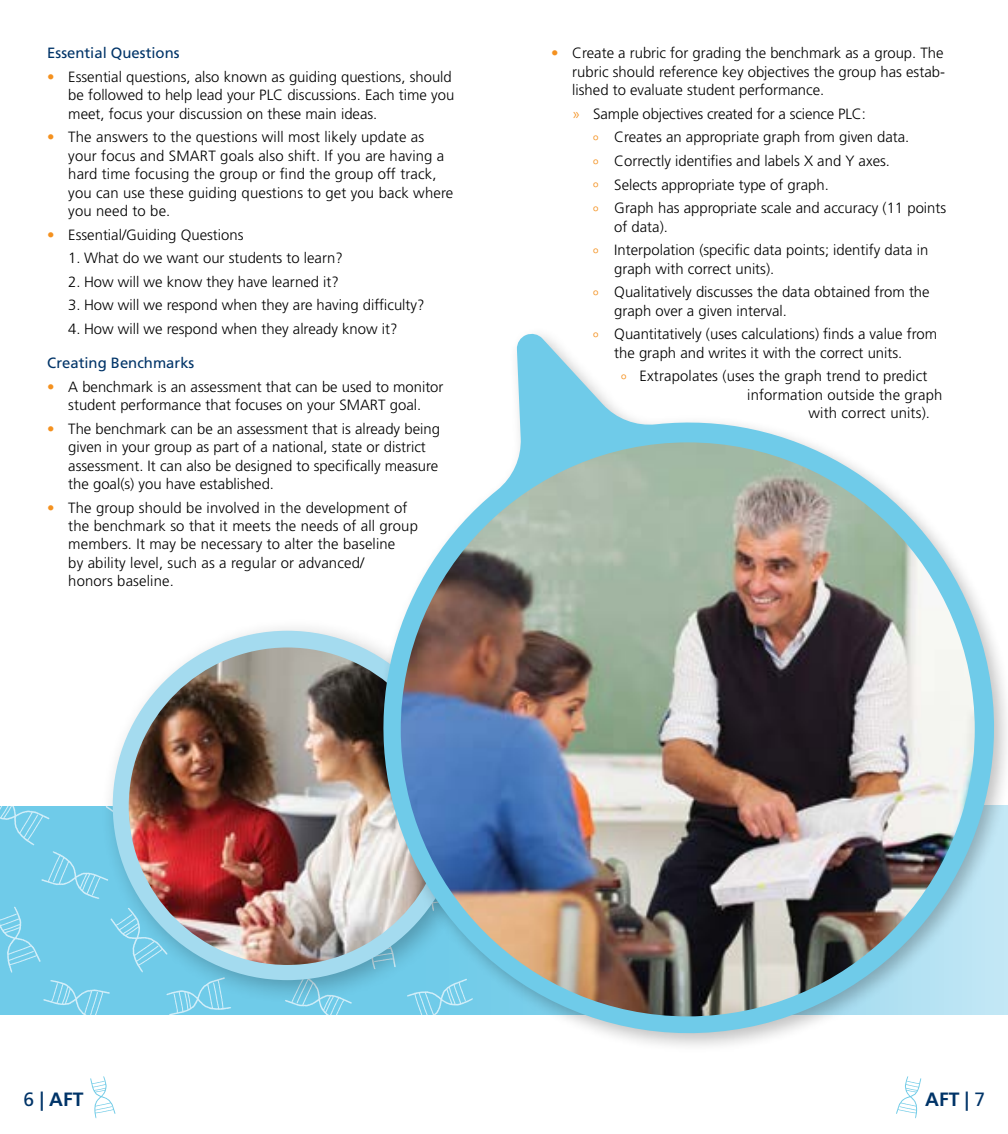
<style>
.page{position:relative;width:1008px;height:1134px;background:#fff}
.page>*{position:absolute;margin:0;border:0;box-sizing:border-box;transform-origin:0 0}
.t1{font:700 19.25px "Frutiger LT Std";color:#003468}
.t2{font:300 14.88px/18.4px "Frutiger LT Std";color:#000}
.t3{font:14.88px "Frutiger LT Std";color:#003468}
.s1{color:#f4911f}
.s2{font-weight:400}
</style>
<div class="page">
<svg style="left:896px;top:1076px;width:25px;height:42px"></svg>
<div style="left:113px;top:631px;width:349px;height:349px;background:#a4dbef;border-radius:50%"></div>
<img style="left:129px;top:648px;width:317px;height:317px;border-radius:159px">
<svg style="left:354px;top:333px;width:654px;height:713px"></svg>
<img style="left:401px;top:442px;width:574px;height:574px;border-radius:287px">
<img style="left:0;top:790px;width:473px;height:328px">
<p class="t3" style="left:47px;top:45px;width:134px">Essential Questions</p>
<p class="t2" style="left:68px;top:68px;width:388px;text-indent:-21px"><span class="s1">•</span> Essential questions, also known as guiding questions, should be followed to help lead your PLC discussions. Each time you meet, focus your discussion on these main ideas.</p>
<p class="t2" style="left:68px;top:128px;width:387px;text-indent:-21px"><span class="s1">•</span> The answers to the questions will most likely update as your focus and SMART goals also shift. If you are having a hard time focusing the group or find the group off track, you can use these guiding questions to get you back where you need to be.</p>
<p class="t2" style="left:47px;top:225px;width:198px"><span class="s1">•</span> Essential/Guiding Questions</p>
<p class="t2" style="left:68px;top:249px;width:276px">1. What do we want our students to learn?</p>
<p class="t2" style="left:68px;top:273px;width:272px">2. How will we know they have learned it?</p>
<p class="t2" style="left:68px;top:296px;width:358px">3. How will we respond when they are having difficulty?</p>
<p class="t2" style="left:68px;top:320px;width:331px">4. How will we respond when they already know it?</p>
<p class="t3" style="left:47px;top:354px;width:149px">Creating Benchmarks</p>
<p class="t2" style="left:47px;top:378px;width:398px;text-align:center"><span class="s1">•</span> A benchmark is an assessment that can be used to monitor student performance that focuses on your SMART goal.</p>
<p class="t2" style="left:68px;top:420px;width:373px;text-indent:-21px"><span class="s1">•</span> The benchmark can be an assessment that is already being given in your group as part of a national, state or district assessment. It can also be designed to specifically measure the goal(s) you have established.</p>
<p class="t2" style="left:68px;top:498px;width:351px;text-indent:-21px"><span class="s1">•</span> The group should be involved in the development of the benchmark so that it meets the needs of all group members. It may be necessary to alter the baseline<br>by ability level, such as a regular or advanced/<br>honors baseline.</p>
<p class="t2" style="left:572px;top:44px;width:374px;text-align:justify;text-indent:-21px"><span class="s1">•</span> Create a rubric for grading the benchmark as a group. The rubric should reference key objectives the group has estab&shy;lished to evaluate student performance.</p>
<p class="t2" style="left:593px;top:102px;width:354px;line-height:23.6px;text-indent:-21px"><span class="s1">»</span> Sample objectives created for a science PLC:<br><span class="s1">º</span> Creates an appropriate graph from given data.<br><span class="s1">º</span> Correctly identifies and labels X and Y axes.<br><span class="s1">º</span> Selects appropriate type of graph.<br><span class="s1">º</span> Graph has appropriate scale and accuracy (11 points</p>
<p class="t2" style="left:593px;top:215px;width:337px;line-height:23.6px;text-indent:21px">of data).<br><span class="s1">º</span> Interpolation (specific data points; identify data in</p>
<p class="t2" style="left:593px;top:257px;width:338px;line-height:23.6px;text-indent:21px">graph with correct units).<br><span class="s1">º</span> Qualitatively discusses the data obtained from the</p>
<p class="t2" style="left:593px;top:299px;width:345px;line-height:23.6px;text-indent:21px">graph over a given interval.<br><span class="s1">º</span> Quantitatively (uses calculations) finds a value from</p>
<p class="t2" style="left:621px;top:341px;width:308px;line-height:23.6px;text-indent:-7px">the graph and writes it with the correct units.<br><span class="s1">º</span> Extrapolates (uses the graph trend to predict</p>
<p class="t2" style="left:809px;top:386px;width:135px;text-indent:-61px">information outside the graph with correct units).</p>
<p class="t1" style="left:24px;top:1088px;width:61px"><span class="s2">6</span> | AFT</p>
<p class="t1" style="left:925px;top:1088px;width:61px">AFT | <span class="s2">7</span></p>
</div>
